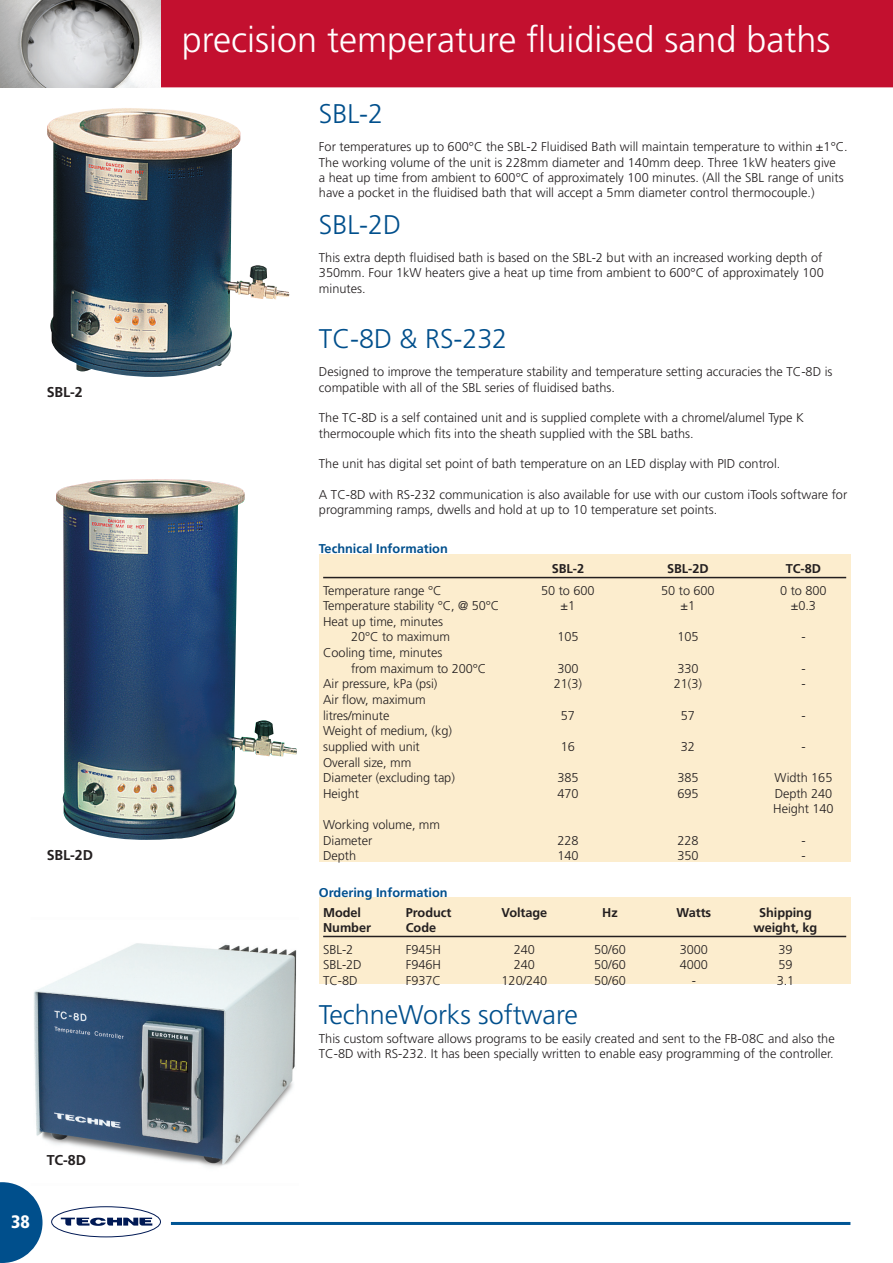
<style>
.page{position:relative;width:893px;height:1263px;background:#fff}
.page>*{position:absolute;margin:0;border:0;box-sizing:border-box;transform-origin:0 0}
.t1{font:300 36px "Frutiger";color:#fff}
.t2{font:300 27px "Frutiger";color:#004f8c}
.t3{font:900 condensed 18px "Frutiger";color:#fff}
.t4{font:700 14.25px "Frutiger";letter-spacing:-.005em;color:#231f20}
.t5{font:300 12.75px/15.3px "Frutiger";color:#231f20}
.t6{font:700 12.75px "Frutiger";letter-spacing:-.005em;color:#231f20}
.t7{font:700 12.75px "Frutiger";color:#004f8c}
</style>
<div class="page">
<div style="left:319px;top:555px;width:531px;height:307px;background:#fcedce"></div>
<div style="left:319px;top:898px;width:531px;height:86px;background:#fcedce"></div>
<div style="left:161px;top:0;width:731px;height:87px;background:#c3102f"></div>
<hr style="left:171px;top:1222px;width:679px;height:3px;background:#005595">
<svg style="left:61px;top:1218px;width:91px;height:8px"></svg>
<div style="left:51px;top:1206px;width:110px;height:31px;border:1px solid #001954;border-radius:50%"></div>
<img style="left:0;top:0;width:161px;height:87px">
<svg style="left:892px;top:0;width:1px;height:87px"></svg>
<svg style="left:0;top:1182px;width:43px;height:81px"></svg>
<hr style="left:323px;top:577px;width:523px;height:1px;background:#231f20">
<hr style="left:323px;top:936px;width:523px;height:1px;background:#231f20">
<img style="left:47px;top:108px;width:242px;height:269px">
<img style="left:56px;top:479px;width:241px;height:361px">
<img style="left:21px;top:943px;width:276px;height:242px">
<p class="t4" style="left:47px;top:383px;width:38px">SBL-2</p>
<p class="t4" style="left:47px;top:847px;width:48px">SBL-2D</p>
<p class="t4" style="left:47px;top:1152px;width:41px">TC-8D</p>
<h3 class="t3" style="left:11px;top:1210px;width:20px">38</h3>
<h1 class="t1" style="left:182px;top:19px;width:650px">precision temperature fluidised sand baths</h1>
<h2 class="t2" style="left:319px;top:99px;width:66px">SBL-2</h2>
<p class="t5" style="left:319px;top:139px;width:530px">For temperatures up to 600°C the SBL-2 Fluidised Bath will maintain temperature to within ±1°C.<br>The working volume of the unit is 228mm diameter and 140mm deep. Three 1kW heaters give<br>a heat up time from ambient to 600°C of approximately 100 minutes. (All the SBL range of units have a pocket in the fluidised bath that will accept a 5mm diameter control thermocouple.)</p>
<h2 class="t2" style="left:319px;top:209px;width:84px">SBL-2D</h2>
<p class="t5" style="left:319px;top:250px;width:506px;text-align:justify">This extra depth fluidised bath is based on the SBL-2 but with an increased working depth of 350mm. Four 1kW heaters give a heat up time from ambient to 600°C of approximately 100 minutes.</p>
<h2 class="t2" style="left:319px;top:324px;width:190px">TC-8D &amp; RS-232</h2>
<p class="t5" style="left:319px;top:364px;width:515px">Designed to improve the temperature stability and temperature setting accuracies the TC-8D is compatible with all of the SBL series of fluidised baths.</p>
<p class="t5" style="left:319px;top:410px;width:487px">The TC-8D is a self contained unit and is supplied complete with a chromel/alumel Type K thermocouple which fits into the sheath supplied with the SBL baths.</p>
<p class="t5" style="left:319px;top:456px;width:463px">The unit has digital set point of bath temperature on an LED display with PID control.</p>
<p class="t5" style="left:319px;top:487px;width:530px">A TC-8D with RS-232 communication is also available for use with our custom iTools software for programming ramps, dwells and hold at up to 10 temperature set points.</p>
<p class="t7" style="left:319px;top:541px;width:130px">Technical Information</p>
<p class="t6" style="left:552px;top:561px;width:34px">SBL-2</p>
<p class="t6" style="left:667px;top:561px;width:43px">SBL-2D</p>
<p class="t6" style="left:786px;top:561px;width:37px">TC-8D</p>
<p class="t5" style="left:323px;top:582px;width:120px">Temperature range °C</p>
<p class="t5" style="left:541px;top:582px;width:55px">50 to 600</p>
<p class="t5" style="left:661px;top:582px;width:55px">50 to 600</p>
<p class="t5" style="left:780px;top:582px;width:48px">0 to 800</p>
<p class="t5" style="left:323px;top:598px;width:178px">Temperature stability °C, @ 50°C</p>
<p class="t5" style="left:561px;top:598px;width:16px">±1</p>
<p class="t5" style="left:681px;top:598px;width:16px">±1</p>
<p class="t5" style="left:791px;top:598px;width:27px">±0.3</p>
<p class="t5" style="left:351px;top:614px;width:101px;text-indent:-28px">Heat up time, minutes<br>20°C to maximum</p>
<p class="t5" style="left:557px;top:629px;width:23px">105</p>
<p class="t5" style="left:677px;top:629px;width:23px">105</p>
<p class="t5" style="left:801px;top:629px;width:6px">-</p>
<p class="t5" style="left:351px;top:645px;width:137px;text-indent:-28px">Cooling time, minutes<br>from maximum to 200°C</p>
<p class="t5" style="left:557px;top:661px;width:23px">300</p>
<p class="t5" style="left:677px;top:661px;width:23px">330</p>
<p class="t5" style="left:801px;top:661px;width:6px">-</p>
<p class="t5" style="left:323px;top:676px;width:116px">Air pressure, kPa (psi)</p>
<p class="t5" style="left:554px;top:676px;width:30px">21(3)</p>
<p class="t5" style="left:674px;top:676px;width:30px">21(3)</p>
<p class="t5" style="left:801px;top:676px;width:6px">-</p>
<p class="t5" style="left:323px;top:692px;width:104px">Air flow, maximum litres/minute</p>
<p class="t5" style="left:561px;top:707px;width:16px">57</p>
<p class="t5" style="left:681px;top:707px;width:16px">57</p>
<p class="t5" style="left:801px;top:707px;width:6px">-</p>
<p class="t5" style="left:323px;top:723px;width:130px">Weight of medium, (kg) supplied with unit</p>
<p class="t5" style="left:323px;top:754px;width:133px">Overall size, mm<br>Diameter (excluding tap)</p>
<p class="t5" style="left:561px;top:739px;width:16px">16</p>
<p class="t5" style="left:681px;top:739px;width:16px">32</p>
<p class="t5" style="left:801px;top:739px;width:6px">-</p>
<p class="t5" style="left:557px;top:770px;width:23px">385</p>
<p class="t5" style="left:677px;top:770px;width:23px">385</p>
<p class="t5" style="left:774px;top:770px;width:59px">Width 165</p>
<p class="t5" style="left:323px;top:786px;width:37px">Height</p>
<p class="t5" style="left:557px;top:786px;width:23px">470</p>
<p class="t5" style="left:677px;top:786px;width:23px">695</p>
<p class="t5" style="left:773px;top:785px;width:62px">Depth 240<br>Height 140</p>
<p class="t5" style="left:323px;top:817px;width:118px">Working volume, mm<br>Diameter</p>
<p class="t5" style="left:557px;top:833px;width:23px">228</p>
<p class="t5" style="left:677px;top:833px;width:23px">228</p>
<p class="t5" style="left:801px;top:833px;width:6px">-</p>
<p class="t5" style="left:323px;top:848px;width:35px">Depth</p>
<p class="t5" style="left:557px;top:848px;width:23px">140</p>
<p class="t5" style="left:677px;top:848px;width:23px">350</p>
<p class="t5" style="left:801px;top:848px;width:6px">-</p>
<p class="t7" style="left:319px;top:885px;width:130px">Ordering Information</p>
<p class="t6" style="left:323px;top:905px;width:39px">Model</p>
<p class="t6" style="left:406px;top:905px;width:47px">Product</p>
<p class="t6" style="left:502px;top:905px;width:47px">Voltage</p>
<p class="t6" style="left:602px;top:905px;width:17px">Hz</p>
<p class="t6" style="left:677px;top:905px;width:36px">Watts</p>
<p class="t6" style="left:759px;top:905px;width:54px">Shipping</p>
<p class="t6" style="left:323px;top:920px;width:49px">Number</p>
<p class="t6" style="left:406px;top:920px;width:32px">Code</p>
<p class="t6" style="left:753px;top:920px;width:65px">weight, kg</p>
<p class="t5" style="left:323px;top:941px;width:32px">SBL-2</p>
<p class="t5" style="left:406px;top:941px;width:37px">F945H</p>
<p class="t5" style="left:514px;top:941px;width:23px">240</p>
<p class="t5" style="left:594px;top:941px;width:33px">50/60</p>
<p class="t5" style="left:680px;top:941px;width:30px">3000</p>
<p class="t5" style="left:778px;top:941px;width:16px">39</p>
<p class="t5" style="left:323px;top:957px;width:40px">SBL-2D</p>
<p class="t5" style="left:406px;top:957px;width:37px">F946H</p>
<p class="t5" style="left:514px;top:957px;width:23px">240</p>
<p class="t5" style="left:594px;top:957px;width:33px">50/60</p>
<p class="t5" style="left:680px;top:957px;width:30px">4000</p>
<p class="t5" style="left:778px;top:957px;width:16px">59</p>
<p class="t5" style="left:323px;top:973px;width:36px">TC-8D</p>
<p class="t5" style="left:406px;top:973px;width:37px">F937C</p>
<p class="t5" style="left:502px;top:973px;width:47px">120/240</p>
<p class="t5" style="left:594px;top:973px;width:33px">50/60</p>
<p class="t5" style="left:692px;top:973px;width:6px">-</p>
<p class="t5" style="left:777px;top:973px;width:19px">3.1</p>
<h2 class="t2" style="left:319px;top:999px;width:261px">TechneWorks software</h2>
<p class="t5" style="left:319px;top:1031px;width:517px">This custom software allows programs to be easily created and sent to the FB-08C and also the<br>TC-8D with RS-232. It has been specially written to enable easy programming of the controller.</p>
</div>
